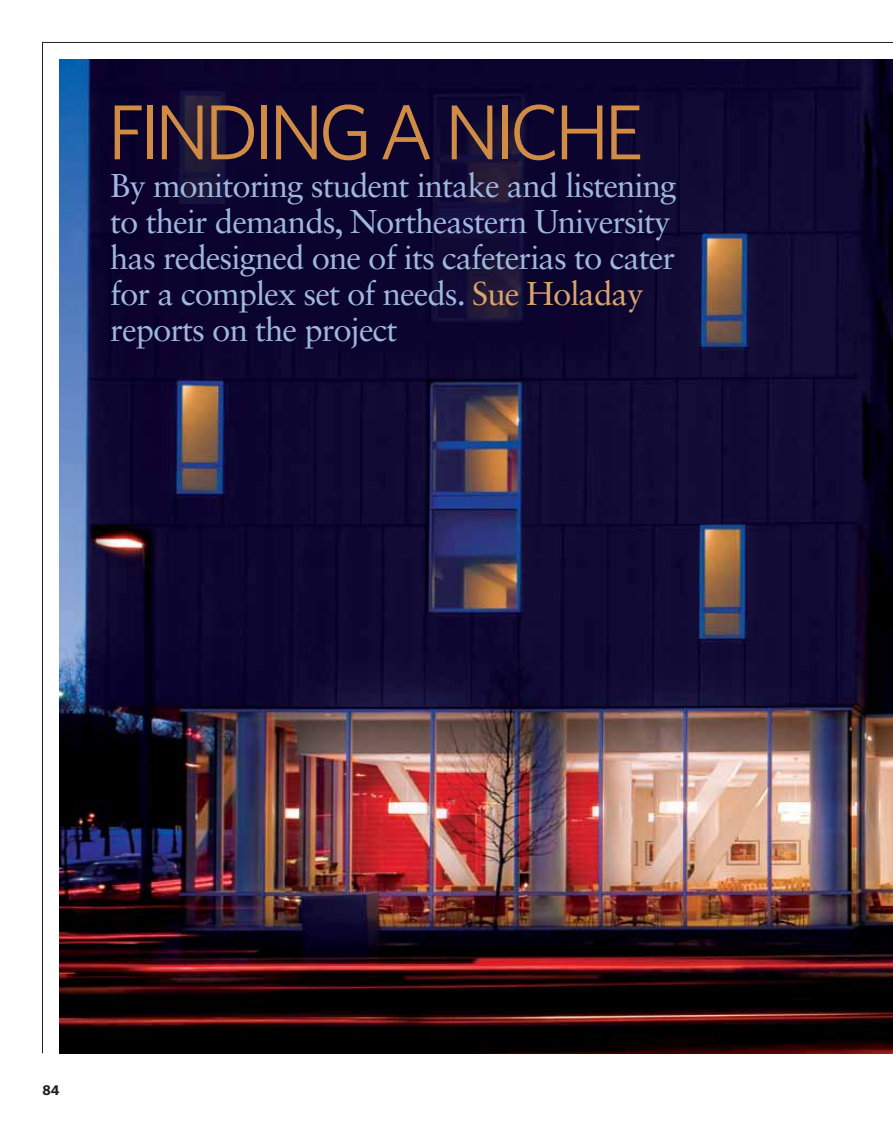
<style>
.page{position:relative;width:893px;height:1127px;background:#fff}
.page>*{position:absolute;margin:0;border:0;box-sizing:border-box;transform-origin:0 0}
.t1{font:78px "Whitney";letter-spacing:-.07em;color:#d08c45}
.t2{font:33px/36px "Sabon LT Std";letter-spacing:-.03em;color:#9fb8df}
.t3{font:700 14.25px "Whitney";color:#231f20}
.s1{color:#daa46d}
</style>
<div class="page">
<img style="left:42px;top:42px;width:851px;height:1012px">
<svg style="left:892px;top:42px;width:1px;height:18px"></svg>
<img style="left:892px;top:60px;width:1px;height:993px">
<h1 class="t1" style="left:107px;top:103px;width:537px">FINDING A NICHE</h1>
<p class="t2" style="left:110px;top:170px;width:568px">By monitoring student intake and listening to their demands, Northeastern University has redesigned one of its cafeterias to cater for a complex set of needs. <span class="s1">Sue Holaday </span>reports on the project</p>
<p class="t3" style="left:43px;top:1084px;width:18px">84</p>
</div>
